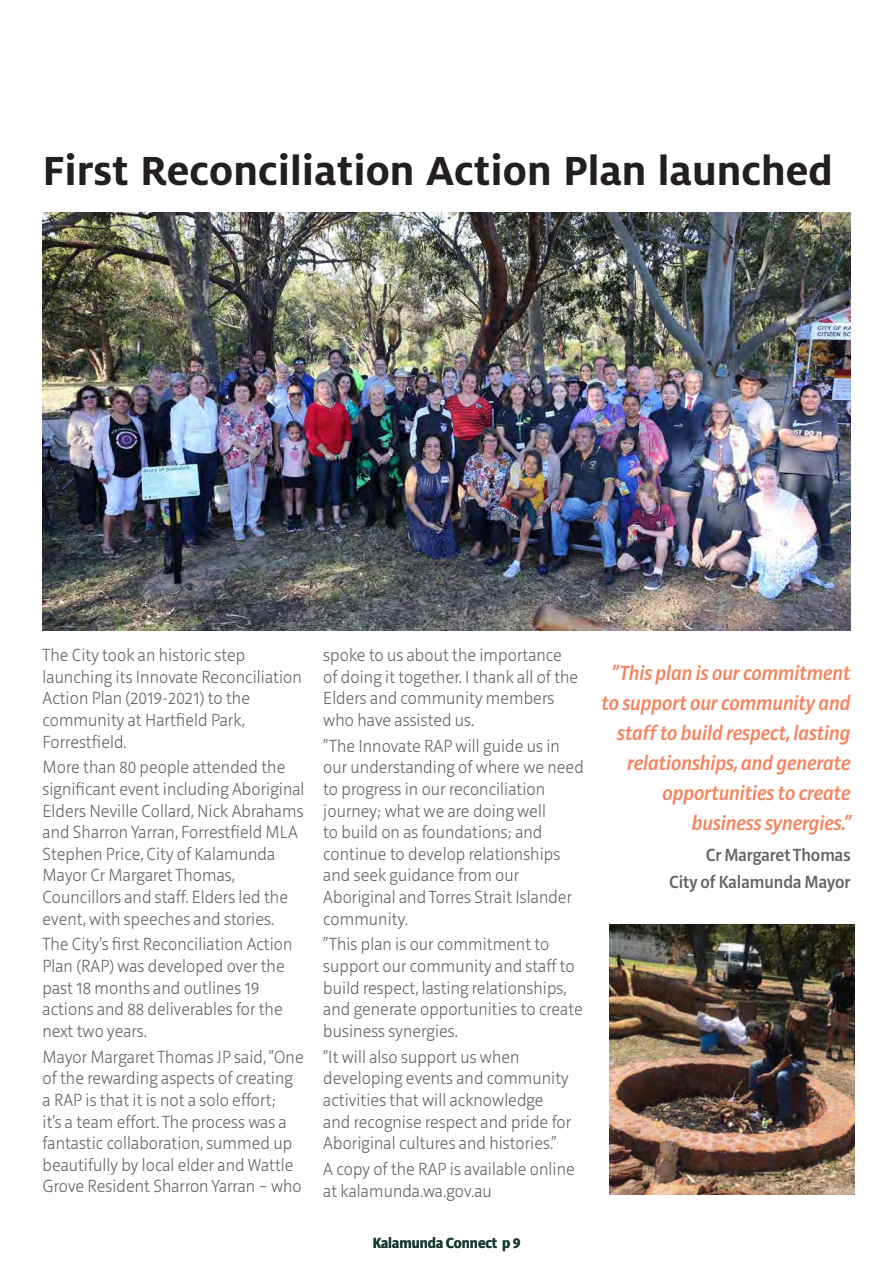
<style>
.page{position:relative;width:893px;height:1263px;background:#fff}
.page>*{position:absolute;margin:0;border:0;box-sizing:border-box;transform-origin:0 0}
.t1{font:700 45px "Milo OT";color:#231f20}
.t2{font:italic 500 21px/30px "Riga";color:#f5835d;text-align:right}
.t3{font:200 18px/21.6px "Riga";letter-spacing:.005em;color:#636366}
.t4{font:500 18px/27px "Riga";color:#636366;text-align:right}
.t5{font:700 15px "Riga";color:#193c34}
</style>
<div class="page">
<img style="left:43px;top:213px;width:807px;height:418px">
<img style="left:609px;top:924px;width:245px;height:270px">
<h1 class="t1" style="left:43px;top:145px;width:792px">First Reconciliation Action Plan launched</h1>
<p class="t3" style="left:43px;top:645px;width:261px">The City took an historic step launching its Innovate Reconciliation<br>Action Plan (2019-2021) to the community at Hartfield Park,<br>Forrestfield.</p>
<p class="t3" style="left:43px;top:757px;width:263px">More than 80 people attended the significant event including Aboriginal Elders Neville Collard, Nick Abrahams and Sharron Yarran, Forrestfield MLA Stephen Price, City of Kalamunda Mayor Cr Margaret Thomas, Councillors and staff. Elders led the event, with speeches and stories.</p>
<p class="t3" style="left:43px;top:934px;width:252px">The City’s first Reconciliation Action<br>Plan (RAP) was developed over the past 18 months and outlines 19 actions and 88 deliverables for the next two years.</p>
<p class="t3" style="left:43px;top:1046px;width:263px">Mayor Margaret Thomas JP said, “One of the rewarding aspects of creating a RAP is that it is not a solo effort;<br>it’s a team effort. The process was a fantastic collaboration, summed up beautifully by local elder and Wattle Grove Resident Sharron Yarran – who</p>
<p class="t3" style="left:323px;top:645px;width:256px">spoke to us about the importance of doing it together. I thank all of the<br>Elders and community members who have assisted us.</p>
<p class="t3" style="left:323px;top:735px;width:262px">“The Innovate RAP will guide us in our understanding of where we need to progress in our reconciliation journey; what we are doing well<br>to build on as foundations; and continue to develop relationships and seek guidance from our<br>Aboriginal and Torres Strait Islander community.</p>
<p class="t3" style="left:323px;top:934px;width:261px">“This plan is our commitment to support our community and staff to build respect, lasting relationships, and generate opportunities to create business synergies.</p>
<p class="t3" style="left:323px;top:1046px;width:249px">“It will also support us when developing events and community activities that will acknowledge and recognise respect and pride for Aboriginal cultures and histories.”</p>
<p class="t3" style="left:323px;top:1159px;width:253px">A copy of the RAP is available online at kalamunda.wa.gov.au</p>
<p class="t5" style="left:373px;top:1234px;width:149px">Kalamunda Connect p 9</p>
<p class="t2" style="left:601px;top:659px;width:251px">“This plan is our commitment to support our community and staff to build respect, lasting relationships, and generate opportunities to create business synergies.”</p>
<p class="t4" style="left:669px;top:842px;width:183px">Cr Margaret Thomas<br>City of Kalamunda Mayor</p>
</div>
